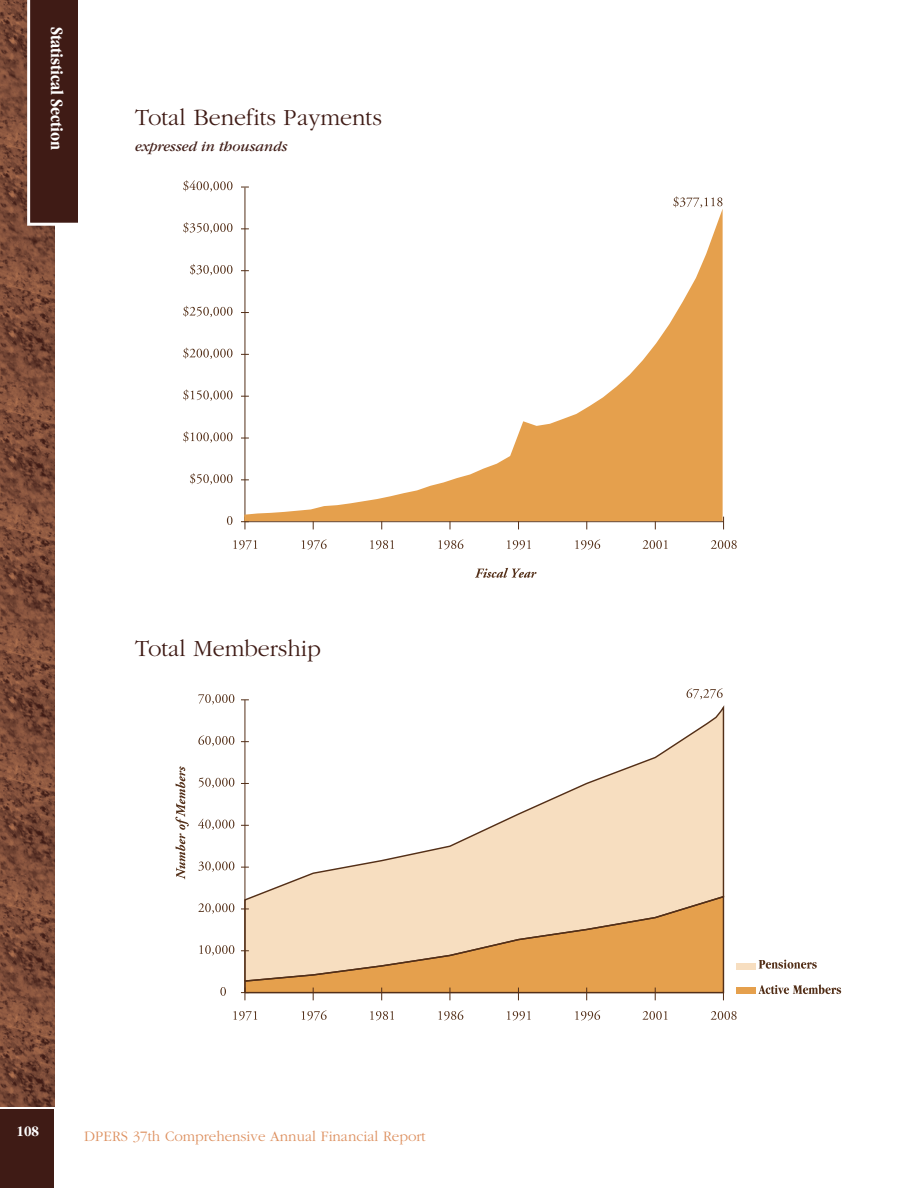
<style>
.page{position:relative;width:918px;height:1188px;background:#fff}
.page>*{position:absolute;margin:0;border:0;box-sizing:border-box;transform-origin:0 0}
.t1{font:300 24px "Garamond";color:#3f1b15}
.t2{font:700 condensed 18px "Garamond";color:#fff}
.t3{font:300 15px "Garamond";color:#dd905f}
.t4{font:italic 15px "Garamond";color:#3f1b15}
.t5{font:700 condensed 15px "Garamond";color:#fff}
</style>
<div class="page">
<div style="left:0;top:1110px;width:54px;height:78px;background:#3f1b15"></div>
<img style="left:0;top:0;width:54px;height:1107px">
<svg style="left:27px;top:0;width:51px;height:226px;background:#4c2b25"></svg>
<hr style="left:245px;top:188px;width:1px;height:334px;background:#532f18">
<hr style="left:245px;top:521px;width:479px;height:1px;background:#532f18">
<svg style="left:241px;top:521px;width:8px;height:8px"></svg>
<svg style="left:227px;top:516px;width:6px;height:9px"></svg>
<svg style="left:190px;top:473px;width:43px;height:12px"></svg>
<svg style="left:183px;top:431px;width:50px;height:12px"></svg>
<svg style="left:183px;top:389px;width:50px;height:12px"></svg>
<svg style="left:183px;top:348px;width:50px;height:11px"></svg>
<svg style="left:183px;top:306px;width:50px;height:11px"></svg>
<svg style="left:190px;top:264px;width:43px;height:11px"></svg>
<svg style="left:183px;top:222px;width:50px;height:11px"></svg>
<svg style="left:183px;top:180px;width:50px;height:12px"></svg>
<svg style="left:233px;top:540px;width:24px;height:10px"></svg>
<svg style="left:302px;top:539px;width:25px;height:11px"></svg>
<svg style="left:370px;top:540px;width:24px;height:10px"></svg>
<svg style="left:438px;top:539px;width:25px;height:11px"></svg>
<svg style="left:507px;top:540px;width:24px;height:10px"></svg>
<svg style="left:475px;top:568px;width:61px;height:10px"></svg>
<svg style="left:575px;top:539px;width:25px;height:11px"></svg>
<svg style="left:643px;top:540px;width:25px;height:9px"></svg>
<svg style="left:711px;top:540px;width:26px;height:9px"></svg>
<svg style="left:673px;top:196px;width:49px;height:12px"></svg>
<svg style="left:244px;top:209px;width:479px;height:312px"></svg>
<svg style="left:244px;top:983px;width:481px;height:11px;background:#dd9f54"></svg>
<svg style="left:243px;top:708px;width:482px;height:275px"></svg>
<hr style="left:245px;top:700px;width:1px;height:293px;background:#532f18">
<hr style="left:245px;top:992px;width:478px;height:1px;background:#532f18">
<svg style="left:241px;top:988px;width:8px;height:12px"></svg>
<svg style="left:723px;top:988px;width:1px;height:12px"></svg>
<svg style="left:220px;top:987px;width:6px;height:9px"></svg>
<svg style="left:199px;top:945px;width:35px;height:10px"></svg>
<svg style="left:198px;top:903px;width:36px;height:11px"></svg>
<svg style="left:198px;top:861px;width:36px;height:11px"></svg>
<svg style="left:198px;top:819px;width:36px;height:11px"></svg>
<svg style="left:199px;top:778px;width:35px;height:10px"></svg>
<svg style="left:198px;top:735px;width:36px;height:11px"></svg>
<svg style="left:198px;top:694px;width:36px;height:10px"></svg>
<svg style="left:233px;top:1011px;width:24px;height:10px"></svg>
<svg style="left:302px;top:1010px;width:25px;height:11px"></svg>
<svg style="left:370px;top:1011px;width:24px;height:9px"></svg>
<svg style="left:438px;top:1010px;width:25px;height:10px"></svg>
<svg style="left:507px;top:1011px;width:24px;height:9px"></svg>
<svg style="left:575px;top:1010px;width:25px;height:10px"></svg>
<svg style="left:642px;top:1011px;width:26px;height:9px"></svg>
<svg style="left:711px;top:1011px;width:26px;height:9px"></svg>
<div style="left:736px;top:963px;width:20px;height:6px;background:#f7dec0"></div>
<div style="left:736px;top:988px;width:20px;height:6px;background:#e5a04d"></div>
<svg style="left:759px;top:960px;width:58px;height:9px"></svg>
<svg style="left:758px;top:984px;width:83px;height:10px"></svg>
<svg style="left:687px;top:688px;width:36px;height:11px"></svg>
<svg style="left:175px;top:766px;width:14px;height:113px"></svg>
<p class="t2" style="left:64px;top:27px;width:125px;rotate:90deg">Statistical Section</p>
<h1 class="t1" style="left:135px;top:103px;width:248px">Total Benefits Payments</h1>
<p class="t4" style="left:135px;top:142px;width:154px">expressed in thousands</p>
<h1 class="t1" style="left:135px;top:634px;width:188px">Total Membership</h1>
<p class="t5" style="left:17px;top:1126px;width:24px">108</p>
<p class="t3" style="left:84px;top:1127px;width:343px">DPERS 37th Comprehensive Annual Financial Report</p>
</div>
